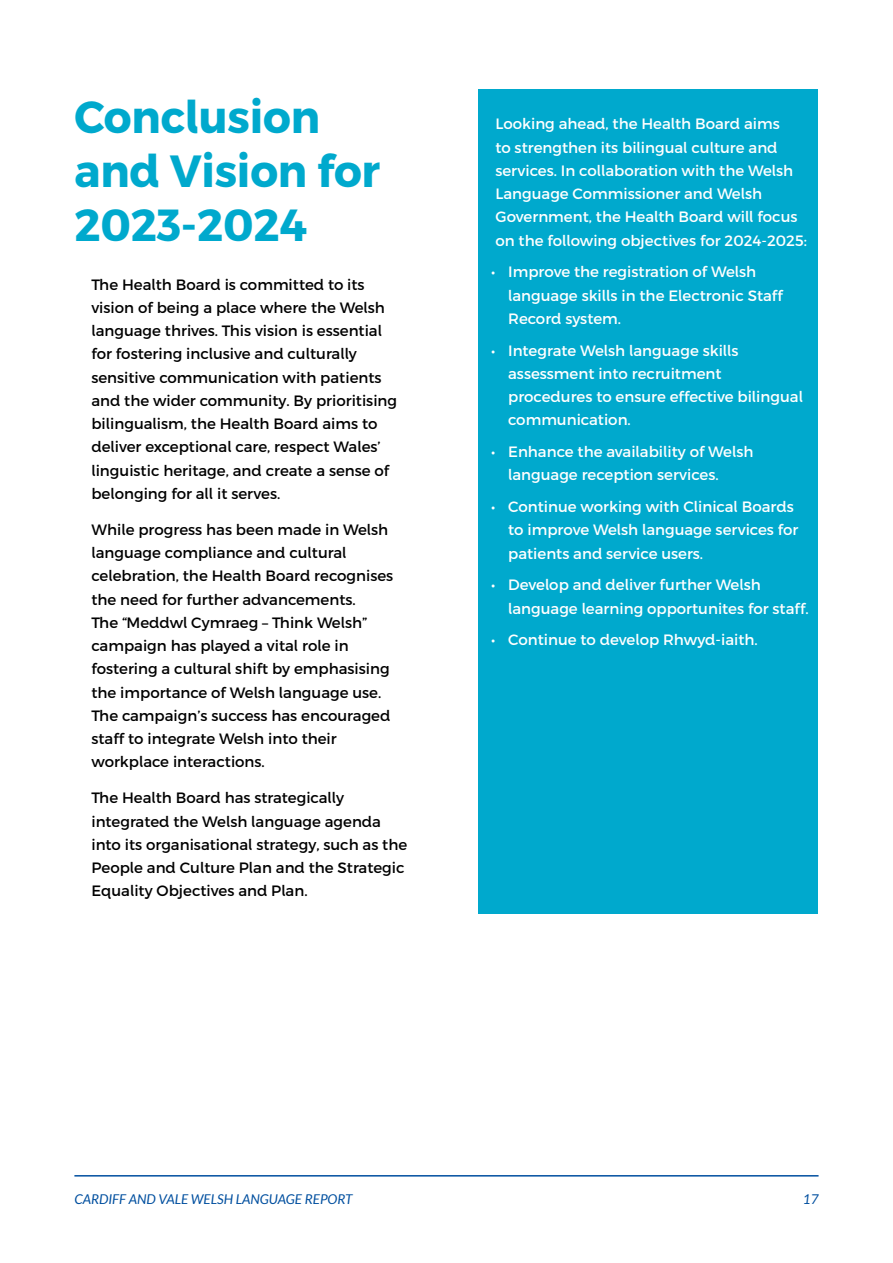
<style>
.page{position:relative;width:893px;height:1263px;background:#fff}
.page>*{position:absolute;margin:0;border:0;box-sizing:border-box;transform-origin:0 0}
.t1{font:700 45px/54px "Cymraeg";letter-spacing:-.005em;color:#00a9cd}
.t2{font:15px/23.2px "Cymraeg";color:#000}
.t3{font:15px/23.2px "Cymraeg";color:#fff}
.t4{font:italic 13.5px "Lato";color:#004f9f}
</style>
<div class="page">
<hr style="left:74px;top:1175px;width:745px;height:1px;background:#004f9f">
<div style="left:479px;top:89px;width:339px;height:825px;background:#00a9cd"></div>
<h1 class="t1" style="left:74px;top:91px;width:307px">Conclusion and Vision for<br>2023-2024</h1>
<p class="t2" style="left:91px;top:273px;width:307px">The Health Board is committed to its vision of being a place where the Welsh language thrives. This vision is essential for fostering inclusive and culturally sensitive communication with patients and the wider community. By prioritising bilingualism, the Health Board aims to deliver exceptional care, respect Wales’ linguistic heritage, and create a sense of belonging for all it serves.</p>
<p class="t2" style="left:91px;top:518px;width:303px">While progress has been made in Welsh language compliance and cultural celebration, the Health Board recognises the need for further advancements.<br>The “Meddwl Cymraeg – Think Welsh” campaign has played a vital role in fostering a cultural shift by emphasising the importance of Welsh language use.<br>The campaign’s success has encouraged staff to integrate Welsh into their workplace interactions.</p>
<p class="t2" style="left:91px;top:786px;width:317px">The Health Board has strategically integrated the Welsh language agenda into its organisational strategy, such as the People and Culture Plan and the Strategic Equality Objectives and Plan.</p>
<p class="t3" style="left:495px;top:112px;width:313px">Looking ahead, the Health Board aims<br>to strengthen its bilingual culture and services. In collaboration with the Welsh Language Commissioner and Welsh Government, the Health Board will focus on the following objectives for 2024-2025:</p>
<p class="t3" style="left:508px;top:260px;width:276px;text-indent:-17px">• Improve the registration of Welsh language skills in the Electronic Staff<br>Record system.</p>
<p class="t3" style="left:508px;top:339px;width:296px;text-indent:-17px">• Integrate Welsh language skills assessment into recruitment procedures to ensure effective bilingual communication.</p>
<p class="t3" style="left:508px;top:440px;width:247px;text-indent:-17px">• Enhance the availability of Welsh language reception services.</p>
<p class="t3" style="left:508px;top:495px;width:292px;text-indent:-17px">• Continue working with Clinical Boards to improve Welsh language services for patients and service users.</p>
<p class="t3" style="left:508px;top:573px;width:302px;text-indent:-17px">• Develop and deliver further Welsh language learning opportunites for staff.</p>
<p class="t3" style="left:491px;top:628px;width:268px">• Continue to develop Rhwyd-iaith.</p>
<p class="t4" style="left:74px;top:1191px;width:280px">CARDIFF AND VALE WELSH LANGUAGE REPORT</p>
<p class="t4" style="left:803px;top:1191px;width:17px">17</p>
</div>
